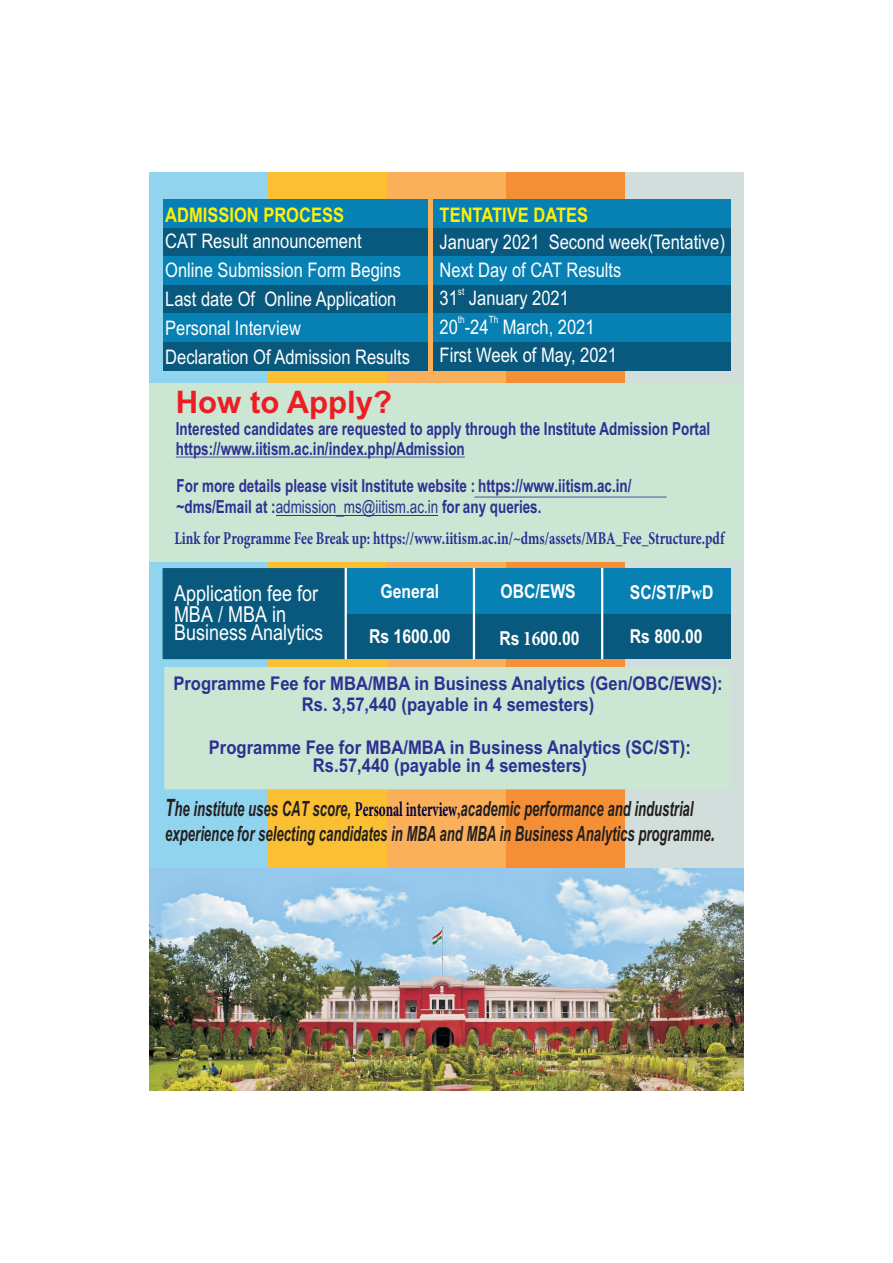
<style>
.page{position:relative;width:893px;height:1263px;background:#fff}
.page>*{position:absolute;margin:0;border:0;box-sizing:border-box;transform-origin:0 0}
.t1{font:700 31.05px "Arial";color:#ee1d23}
.t2{font:21.9px/20.7px "Arial";color:#fff;scale:.82 1}
.t3{font:italic 700 21px/25.8px "Arial";color:#231f20;scale:.63 1}
.t4{font:20.1px/29px "Arial";color:#fff;scale:.82 1}
.t5{font:700 20.1px "Arial";color:#fff101;scale:.82 1}
.t6{font:700 19.2px "Arial";color:#fff;scale:.82 1}
.t7{font:700 18.9px/20.7px "Arial";color:#2e3092;text-align:center;scale:.88 1}
.t8{font:700 18px/20px "Arial";color:#2e3092;scale:.75 1}
.t9{font:700 18px "Minion Pro";color:#2e3092;scale:.75 1}
.t10{font:10.05px "Arial";color:#fff;scale:.82 1}
.s1{font-weight:400}
.s2{font-family:"Minion Pro"}
.s3{font-family:"Minion Pro";font-size:21px}
.s4{font-size:23.85px}
.s5{font-family:"Minion Pro";font-style:normal;color:#00003e}
.s6{font-family:"Minion Pro";font-style:normal}
</style>
<div class="page">
<img style="left:149px;top:172px;width:594px;height:696px">
<div style="left:163px;top:228px;width:265px;height:28px;background:#08597d"></div>
<div style="left:163px;top:285px;width:265px;height:28px;background:#08597d"></div>
<div style="left:163px;top:342px;width:265px;height:28px;background:#08597d"></div>
<div style="left:163px;top:199px;width:265px;height:29px;background:#0780b3"></div>
<div style="left:163px;top:256px;width:265px;height:29px;background:#0780b3"></div>
<div style="left:163px;top:313px;width:265px;height:29px;background:#0780b3"></div>
<div style="left:433px;top:228px;width:297px;height:28px;background:#08597d"></div>
<div style="left:433px;top:285px;width:297px;height:28px;background:#08597d"></div>
<div style="left:433px;top:342px;width:297px;height:28px;background:#08597d"></div>
<div style="left:433px;top:199px;width:297px;height:29px;background:#0780b3"></div>
<div style="left:433px;top:256px;width:297px;height:29px;background:#0780b3"></div>
<div style="left:433px;top:313px;width:297px;height:29px;background:#0780b3"></div>
<div style="left:149px;top:383px;width:594px;height:178px;background:#cbe6d3"></div>
<hr style="left:276px;top:515px;width:162px;height:1px;background:#2e3092">
<hr style="left:176px;top:457px;width:289px;height:1px;background:#2e3092">
<hr style="left:474px;top:497px;width:193px;height:1px;background:#2e3092">
<img style="left:149px;top:868px;width:594px;height:222px">
<div style="left:602px;top:614px;width:128px;height:45px;background:#08597d"></div>
<div style="left:602px;top:568px;width:128px;height:46px;background:#0780b3"></div>
<div style="left:474px;top:614px;width:128px;height:45px;background:#08597d"></div>
<div style="left:474px;top:568px;width:128px;height:46px;background:#0780b3"></div>
<div style="left:346px;top:614px;width:128px;height:45px;background:#08597d"></div>
<div style="left:346px;top:568px;width:128px;height:46px;background:#0780b3"></div>
<hr style="left:601px;top:568px;width:2px;height:91px;background:#fff">
<hr style="left:473px;top:568px;width:2px;height:91px;background:#fff">
<div style="left:164px;top:667px;width:566px;height:122px;background:#cbe6d3"></div>
<div style="left:163px;top:568px;width:182px;height:91px;background:#08597d"></div>
<hr style="left:345px;top:568px;width:2px;height:91px;background:#fff">
<p class="t5" style="left:440px;top:207px;width:183px">TENTATIVE DATES</p>
<p class="t5" style="left:165px;top:207px;width:220px">ADMISSION PROCESS</p>
<p class="t4" style="left:165px;top:229px;width:300px">CAT Result announcement<br>Online Submission Form Begins<br>Last date Of Online Application<br>Personal Interview<br>Declaration Of Admission Results</p>
<p class="t4" style="left:440px;top:229px;width:349px;line-height:28.3px">January 2021 Second week(Tentative)<br>Next Day of CAT Results</p>
<p class="t10" style="left:458px;top:288px;width:9px">st</p>
<p class="t4" style="left:440px;top:285px;width:159px">31 January 2021</p>
<p class="t10" style="left:458px;top:316px;width:10px">th</p>
<p class="t10" style="left:489px;top:316px;width:13px">Th</p>
<p class="t4" style="left:440px;top:314px;width:218px;line-height:28.3px">20 -24 March, 2021<br>First Week of May, 2021</p>
<h1 class="t1" style="left:176px;top:390px;width:218px">How to Apply?</h1>
<p class="t8" style="left:176px;top:420px;width:714px">Interested candidates are requested to apply through the Institute Admission Portal https://www.iitism.ac.in/index.php/Admission</p>
<p class="t8" style="left:177px;top:477px;width:608px;line-height:21.1px">For more details please visit Institute website : https://www.iitism.ac.in/ ~dms/Email at :<span class="s1">admission_ms@iitism.ac.in</span> for any queries.</p>
<p class="t9" style="left:175px;top:525px;width:735px">Link for Programme Fee Break up: https://www.iitism.ac.in/~dms/assets/MBA_Fee_Structure.pdf</p>
<p class="t6" style="left:381px;top:584px;width:73px">General</p>
<p class="t6" style="left:500px;top:584px;width:93px">OBC/EWS</p>
<p class="t6" style="left:630px;top:585px;width:103px">SC/ST/P<span class="s2">w</span>D</p>
<p class="t6" style="left:369px;top:629px;width:101px">Rs 1600.00</p>
<p class="t6" style="left:499px;top:631px;width:99px">Rs <span class="s3">16</span>00.00</p>
<p class="t6" style="left:630px;top:629px;width:90px">Rs 800.00</p>
<p class="t7" style="left:173px;top:675px;width:626px">Programme Fee for MBA/MBA in Business Analytics (Gen/OBC/EWS):<br>Rs. 3,57,440 (payable in 4 semesters)</p>
<p class="t7" style="left:209px;top:739px;width:549px;line-height:18.6px">Programme Fee for MBA/MBA in Business Analytics (SC/ST):<br>Rs.57,440 (payable in 4 semesters)</p>
<p class="t2" style="left:174px;top:585px;width:177px">Application fee for<br>MBA / MBA in</p>
<p class="t2" style="left:174px;top:624px;width:183px">Business Analytics</p>
<p class="t3" style="left:165px;top:797px;width:874px"><span class="s4">T</span>he institute uses CAT score, <span class="s5">Personal interview</span><span class="s6">,</span>academic performance and industrial experience for selecting candidates in MBA and MBA in Business Analytics programme<span class="s4">.</span></p>
</div>
